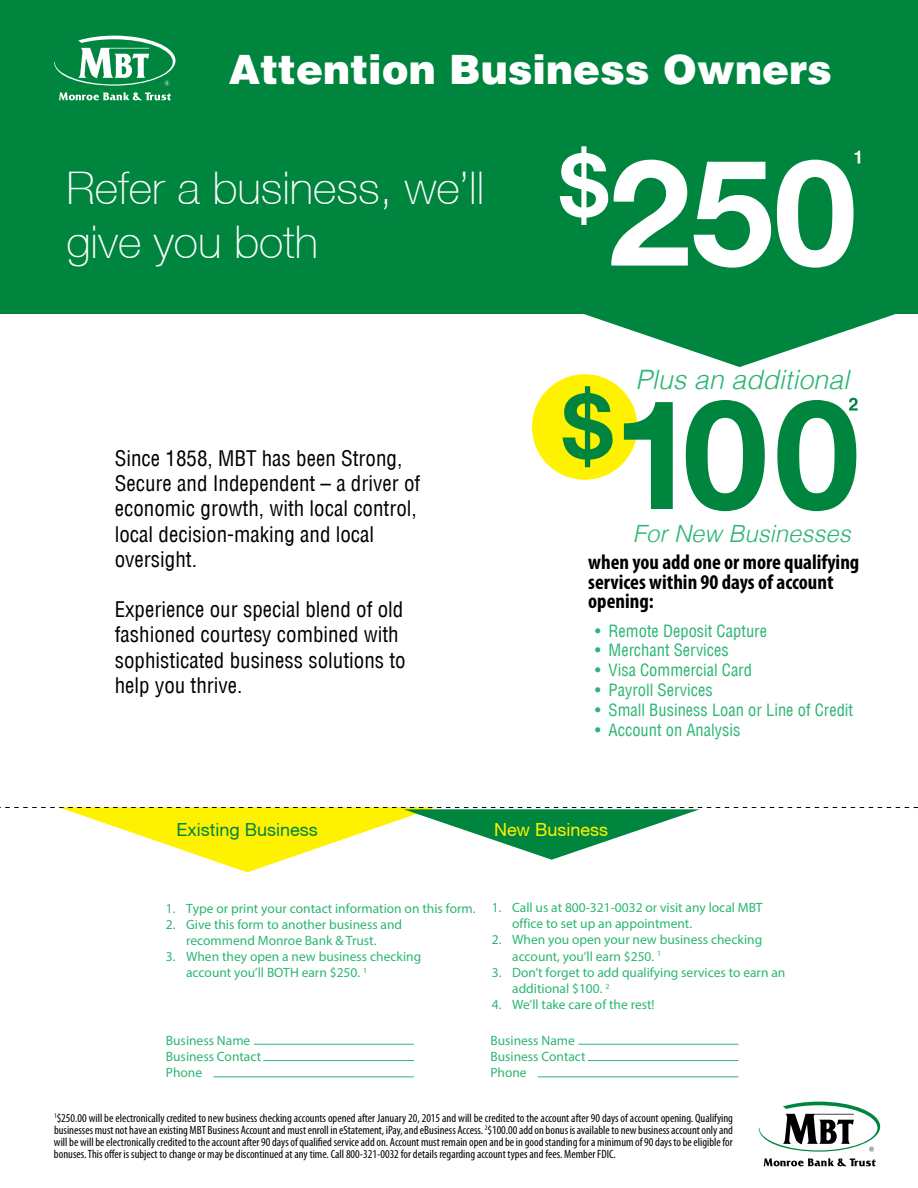
<style>
.page{position:relative;width:918px;height:1188px;background:#fff}
.page>*{position:absolute;margin:0;border:0;box-sizing:border-box;transform-origin:0 0}
.t1{font:100 45px/54px "Helvetica Neue CE";color:#fff}
.t2{font:900 40.5px "Helvetica LT";color:#fff}
.t3{font:italic 300 26.7px "Helvetica LT";color:#2bb673}
.t4{font:italic 300 23.7px "Helvetica LT";color:#2bb673}
.t5{font:condensed 21px/25.2px "Helvetica LT";color:#000}
.t6{font:700 condensed 21px/19.2px "Myriad Pro";color:#000}
.t7{font:18px "Helvetica Neue CE";color:#00853f}
.t8{font:18px "Helvetica Neue CE";color:#fff200}
.t9{font:condensed 16.5px "Helvetica LT";color:#2bb673}
.t10{font:13.5px/16.2px "Myriad Pro";color:#2bb673}
.t11{font:condensed 12px/12px "Myriad Pro";color:#000;text-align:justify}
</style>
<div class="page">
<div style="left:0;top:0;width:918px;height:313px;background:#00853f"></div>
<svg style="left:581px;top:313px;width:317px;height:54px"></svg>
<svg style="left:560px;top:146px;width:128px;height:120px"></svg>
<svg style="left:694px;top:162px;width:77px;height:106px"></svg>
<svg style="left:777px;top:151px;width:83px;height:117px"></svg>
<div style="left:532px;top:374px;width:105px;height:106px;background:#fff200;border-radius:50%"></div>
<svg style="left:563px;top:386px;width:50px;height:81px"></svg>
<svg style="left:624px;top:402px;width:49px;height:107px"></svg>
<svg style="left:686px;top:400px;width:79px;height:111px"></svg>
<svg style="left:777px;top:398px;width:81px;height:113px"></svg>
<svg style="left:759px;top:1102px;width:121px;height:50px"></svg>
<svg style="left:763px;top:1158px;width:113px;height:8px"></svg>
<svg style="left:54px;top:36px;width:121px;height:50px"></svg>
<svg style="left:59px;top:92px;width:112px;height:8px"></svg>
<svg style="left:0;top:807px;width:918px;height:65px"></svg>
<hr style="left:254px;top:1044px;width:160px;height:1px;background:#2bb673">
<hr style="left:263px;top:1060px;width:151px;height:1px;background:#2bb673">
<hr style="left:213px;top:1077px;width:201px;height:1px;background:#2bb673">
<hr style="left:578px;top:1044px;width:160px;height:1px;background:#2bb673">
<hr style="left:588px;top:1060px;width:150px;height:1px;background:#2bb673">
<hr style="left:538px;top:1077px;width:200px;height:1px;background:#2bb673">
<h2 class="t2" style="left:229px;top:43px;width:604px">Attention Business Owners</h2>
<h1 class="t1" style="left:66px;top:162px;width:419px">Refer a business, we’ll give you both</h1>
<h3 class="t5" style="left:115px;top:446px;width:307px">Since 1858, MBT has been Strong,<br>Secure and Independent – a driver of economic growth, with local control, local decision-making and local oversight.</h3>
<h3 class="t5" style="left:115px;top:597px;width:292px">Experience our special blend of old fashioned courtesy combined with sophisticated business solutions to help you thrive.</h3>
<h3 class="t3" style="left:636px;top:363px;width:215px">Plus an additional</h3>
<h3 class="t4" style="left:633px;top:519px;width:219px">For New Businesses</h3>
<h3 class="t6" style="left:588px;top:552px;width:273px">when you add one or more qualifying services within 90 days of account opening:</h3>
<h3 class="t9" style="left:595px;top:620px;width:174px">• Remote Deposit Capture</h3>
<h3 class="t9" style="left:595px;top:640px;width:135px">• Merchant Services</h3>
<h3 class="t9" style="left:595px;top:660px;width:159px">• Visa Commercial Card</h3>
<h3 class="t9" style="left:595px;top:680px;width:119px">• Payroll Services</h3>
<h3 class="t9" style="left:595px;top:699px;width:260px">• Small Business Loan or Line of Credit</h3>
<h3 class="t9" style="left:595px;top:719px;width:147px">• Account on Analysis</h3>
<h3 class="t7" style="left:177px;top:819px;width:143px">Existing Business</h3>
<h3 class="t8" style="left:494px;top:819px;width:115px">New Business</h3>
<p class="t10" style="left:166px;top:900px;width:311px">1. Type or print your contact information on this form.</p>
<p class="t10" style="left:166px;top:916px;width:238px;text-align:center">2. Give this form to another business and recommend Monroe Bank &amp; Trust.</p>
<p class="t10" style="left:186px;top:948px;width:237px;text-indent:-20px">3. When they open a new business checking account you’ll BOTH earn $250. <sup>1</sup></p>
<p class="t10" style="left:512px;top:899px;width:252px;text-indent:-20px">1. Call us at 800-321-0032 or visit any local MBT office to set up an appointment.</p>
<p class="t10" style="left:512px;top:932px;width:252px;text-indent:-20px">2. When you open your new business checking account, you’ll earn $250. <sup>1</sup></p>
<p class="t10" style="left:512px;top:964px;width:275px;text-indent:-20px">3. Don’t forget to add qualifying services to earn an additional $100. <sup>2</sup></p>
<p class="t10" style="left:492px;top:996px;width:164px">4. We’ll take care of the rest!</p>
<p class="t10" style="left:166px;top:1032px;width:97px">Business Name<br>Business Contact<br>Phone</p>
<p class="t10" style="left:490px;top:1032px;width:97px">Business Name<br>Business Contact<br>Phone</p>
<p class="t11" style="left:54px;top:1112px;width:681px"><sup>1</sup>$250.00 will be electronically credited to new business checking accounts opened after January 20, 2015 and will be credited to the account after 90 days of account opening. Qualifying businesses must not have an existing MBT Business Account and must enroll in eStatement, iPay, and eBusiness Access. <sup>2</sup>$100.00 add on bonus is available to new business account only and will be will be electronically credited to the account after 90 days of qualified service add on. Account must remain open and be in good standing for a minimum of 90 days to be eligible for bonuses. This offer is subject to change or may be discontinued at any time. Call 800-321-0032 for details regarding account types and fees. Member FDIC.</p>
</div>
